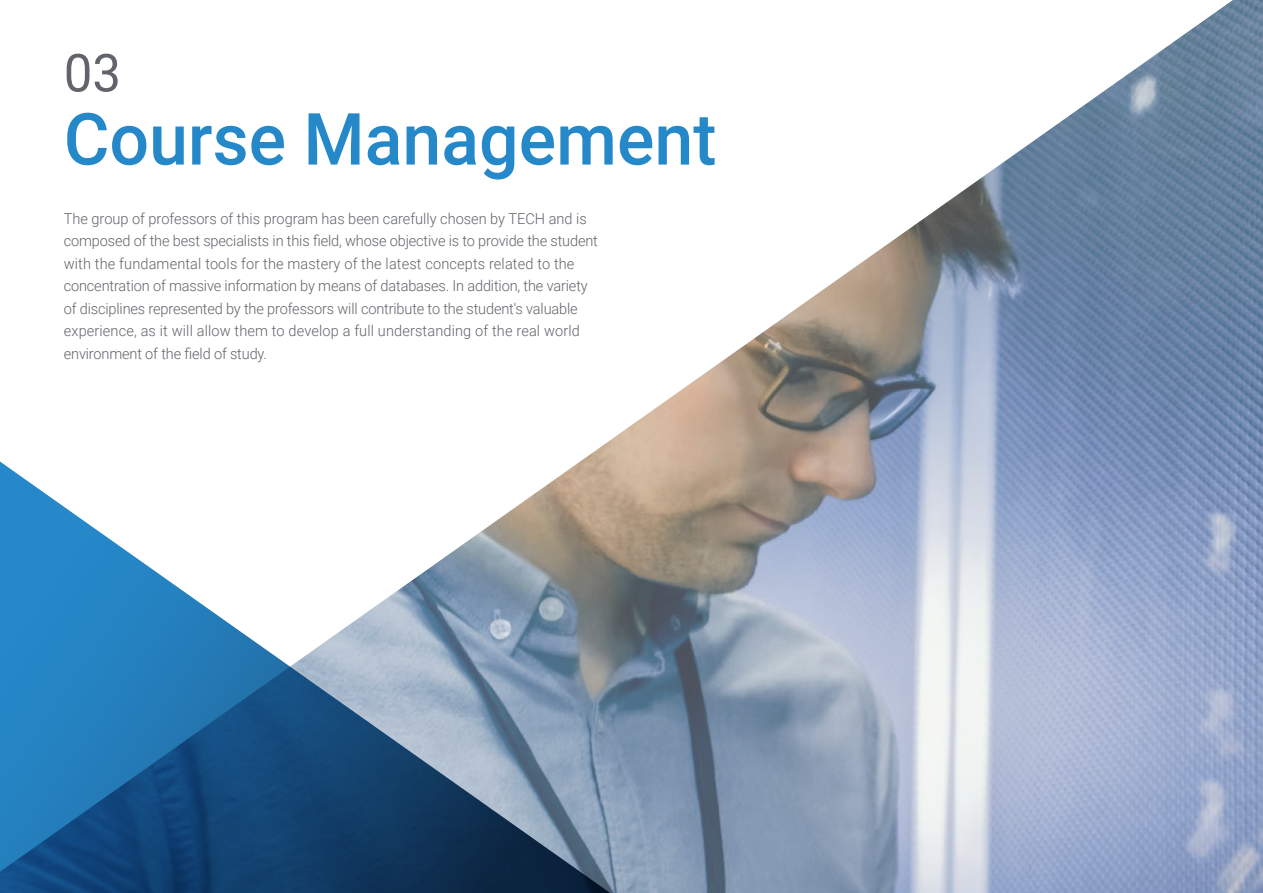
<style>
.page{position:relative;width:1263px;height:893px;background:#fff}
.page>*{position:absolute;margin:0;border:0;box-sizing:border-box;transform-origin:0 0}
.t1{font:500 72px "Roboto";color:#2488c9}
.t2{font:52.5px "Roboto";color:#61646a}
.t3{font:300 15px/22.5px "Roboto";letter-spacing:-.01em;color:#61646a}
</style>
<div class="page">
<img style="left:602px;top:0;width:661px;height:893px">
<svg style="left:0;top:446px;width:640px;height:447px"></svg>
<h2 class="t2" style="left:64px;top:36px;width:59px">03</h2>
<h1 class="t1" style="left:64px;top:89px;width:654px">Course Management</h1>
<p class="t3" style="left:64px;top:207px;width:536px">The group of professors of this program has been carefully chosen by TECH and is composed of the best specialists in this field, whose objective is to provide the student with the fundamental tools for the mastery of the latest concepts related to the concentration of massive information by means of databases. In addition, the variety of disciplines represented by the professors will contribute to the student's valuable experience, as it will allow them to develop a full understanding of the real world environment of the field of study.</p>
</div>
